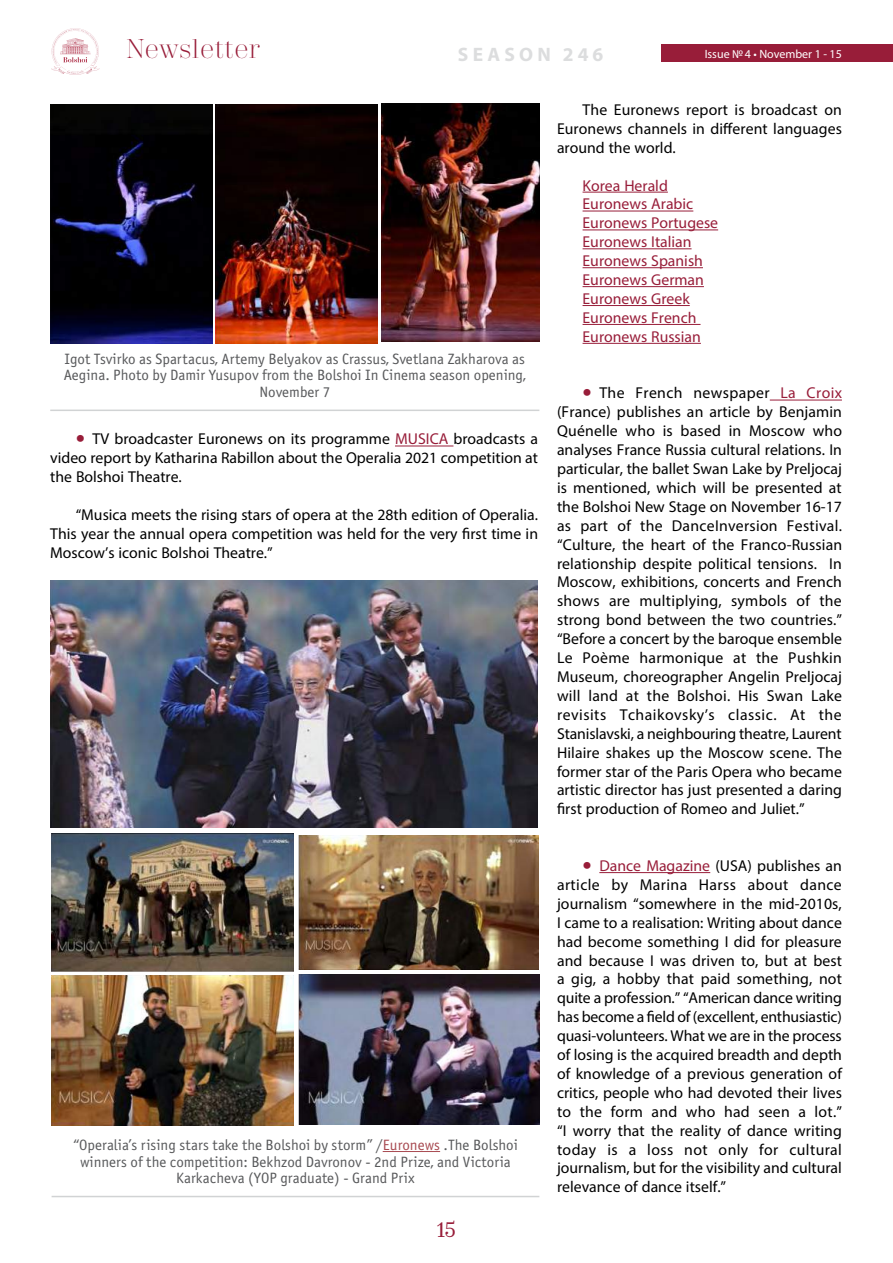
<style>
.page{position:relative;width:893px;height:1263px;background:#fff}
.page>*{position:absolute;margin:0;border:0;box-sizing:border-box;transform-origin:0 0}
.t1{font:300 27px "Trivia Serif";color:#981d39}
.t2{font:21px "Trivia Serif 10 Demo";color:#981d39}
.t3{font:700 19.5px "Myriad Pro";letter-spacing:.22em;color:#dcddde}
.t4{font:15.75px/18.9px "Myriad Pro";color:#000;text-align:justify}
.t5{font:15.75px/18.9px "Myriad Pro";color:#981d39}
.t6{font:15px/16.5px "Officina Sans Book ITC";color:#58595b;text-align:center}
.t7{font:12px "Myriad Pro";color:#fff}
.s1{font-size:33px;color:#981d39}
.s2{color:#981d39}
.s3{color:#a84a51}
</style>
<div class="page">
<div style="left:661px;top:45px;width:232px;height:17px;background:#981d39"></div>
<svg style="left:51px;top:28px;width:49px;height:47px"></svg>
<hr style="left:395px;top:446px;width:58px;height:1px;background:#981d39">
<img style="left:50px;top:104px;width:162px;height:239px">
<img style="left:216px;top:104px;width:161px;height:239px">
<img style="left:381px;top:103px;width:158px;height:239px">
<hr style="left:50px;top:410px;width:489px;height:1px;background:#d1d3d4">
<img style="left:50px;top:581px;width:488px;height:247px">
<img style="left:52px;top:833px;width:241px;height:138px">
<img style="left:298px;top:835px;width:240px;height:134px">
<img style="left:52px;top:976px;width:241px;height:149px">
<img style="left:298px;top:974px;width:241px;height:150px">
<hr style="left:383px;top:1151px;width:57px;height:1px;background:#a84a51">
<hr style="left:52px;top:1196px;width:487px;height:1px;background:#d1d3d4">
<hr style="left:583px;top:192px;width:85px;height:1px;background:#981d39">
<hr style="left:583px;top:211px;width:110px;height:1px;background:#981d39">
<hr style="left:583px;top:230px;width:135px;height:1px;background:#981d39">
<hr style="left:583px;top:248px;width:109px;height:1px;background:#981d39">
<hr style="left:583px;top:267px;width:120px;height:1px;background:#981d39">
<hr style="left:583px;top:286px;width:121px;height:1px;background:#981d39">
<hr style="left:583px;top:305px;width:107px;height:1px;background:#981d39">
<hr style="left:583px;top:324px;width:117px;height:1px;background:#981d39">
<hr style="left:583px;top:343px;width:118px;height:1px;background:#981d39">
<hr style="left:770px;top:400px;width:72px;height:1px;background:#981d39">
<hr style="left:599px;top:872px;width:111px;height:1px;background:#981d39">
<h1 class="t1" style="left:126px;top:35px;width:135px">Newsletter</h1>
<p class="t7" style="left:705px;top:46px;width:139px">Issue №4 • November 1 - 15</p>
<p class="t3" style="left:458px;top:41px;width:147px">SEASON 246</p>
<p class="t6" style="left:64px;top:351px;width:464px">Igot Tsvirko as Spartacus, Artemy Belyakov as Crassus, Svetlana Zakharova as<br>Aegina. Photo by Damir Yusupov from the Bolshoi In Cinema season opening,<br>November 7</p>
<p class="t4" style="left:50px;top:429px;width:489px;text-indent:26px"><span class="s1">•</span> TV broadcaster Euronews on its programme <span class="s2">MUSICA</span> broadcasts a video report by Katharina Rabillon about the Operalia 2021 competition at the Bolshoi Theatre.</p>
<p class="t4" style="left:50px;top:505px;width:489px;text-indent:26px">“Musica meets the rising stars of opera at the 28th edition of Operalia.<br>This year the annual opera competition was held for the very first time in Moscow’s iconic Bolshoi Theatre.”</p>
<p class="t6" style="left:73px;top:1137px;width:446px">“Operalia’s rising stars take the Bolshoi by storm” /<span class="s3">Euronews</span> .The Bolshoi winners of the competition: Bekhzod Davronov - 2nd Prize, and Victoria<br>Karkacheva (YOP graduate) - Grand Prix</p>
<h2 class="t2" style="left:437px;top:1217px;width:20px">15</h2>
<p class="t4" style="left:557px;top:100px;width:286px;text-indent:26px">The Euronews report is broadcast on Euronews channels in different languages around the world.</p>
<p class="t5" style="left:583px;top:176px;width:137px">Korea Herald<br>Euronews Arabic<br>Euronews Portugese<br>Euronews Italian<br>Euronews Spanish<br>Euronews German<br>Euronews Greek<br>Euronews French<br>Euronews Russian</p>
<p class="t4" style="left:557px;top:383px;width:287px;text-indent:26px"><span class="s1">•</span> The French newspaper <span class="s2">La Croix </span>(France) publishes an article by Benjamin Quénelle who is based in Moscow who analyses France Russia cultural relations. In particular, the ballet Swan Lake by Preljocaj is mentioned, which will be presented at the Bolshoi New Stage on November 16-17 as part of the DanceInversion Festival. “Culture, the heart of the Franco-Russian relationship despite political tensions. In Moscow, exhibitions, concerts and French shows are multiplying, symbols of the strong bond between the two countries.” “Before a concert by the baroque ensemble Le Poème harmonique at the Pushkin Museum, choreographer Angelin Preljocaj will land at the Bolshoi. His Swan Lake revisits Tchaikovsky’s classic. At the Stanislavski, a neighbouring theatre, Laurent Hilaire shakes up the Moscow scene. The former star of the Paris Opera who became artistic director has just presented a daring first production of Romeo and Juliet.”</p>
<p class="t4" style="left:557px;top:856px;width:287px;text-indent:26px"><span class="s1">•</span> <span class="s2">Dance Magazine</span> (USA) publishes an article by Marina Harss about dance journalism “somewhere in the mid-2010s, I came to a realisation: Writing about dance had become something I did for pleasure and because I was driven to, but at best a gig, a hobby that paid something, not quite a profession.” “American dance writing has become a field of (excellent, enthusiastic) quasi-volunteers. What we are in the process of losing is the acquired breadth and depth of knowledge of a previous generation of critics, people who had devoted their lives to the form and who had seen a lot.” “I worry that the reality of dance writing today is a loss not only for cultural journalism, but for the visibility and cultural relevance of dance itself.”</p>
</div>
